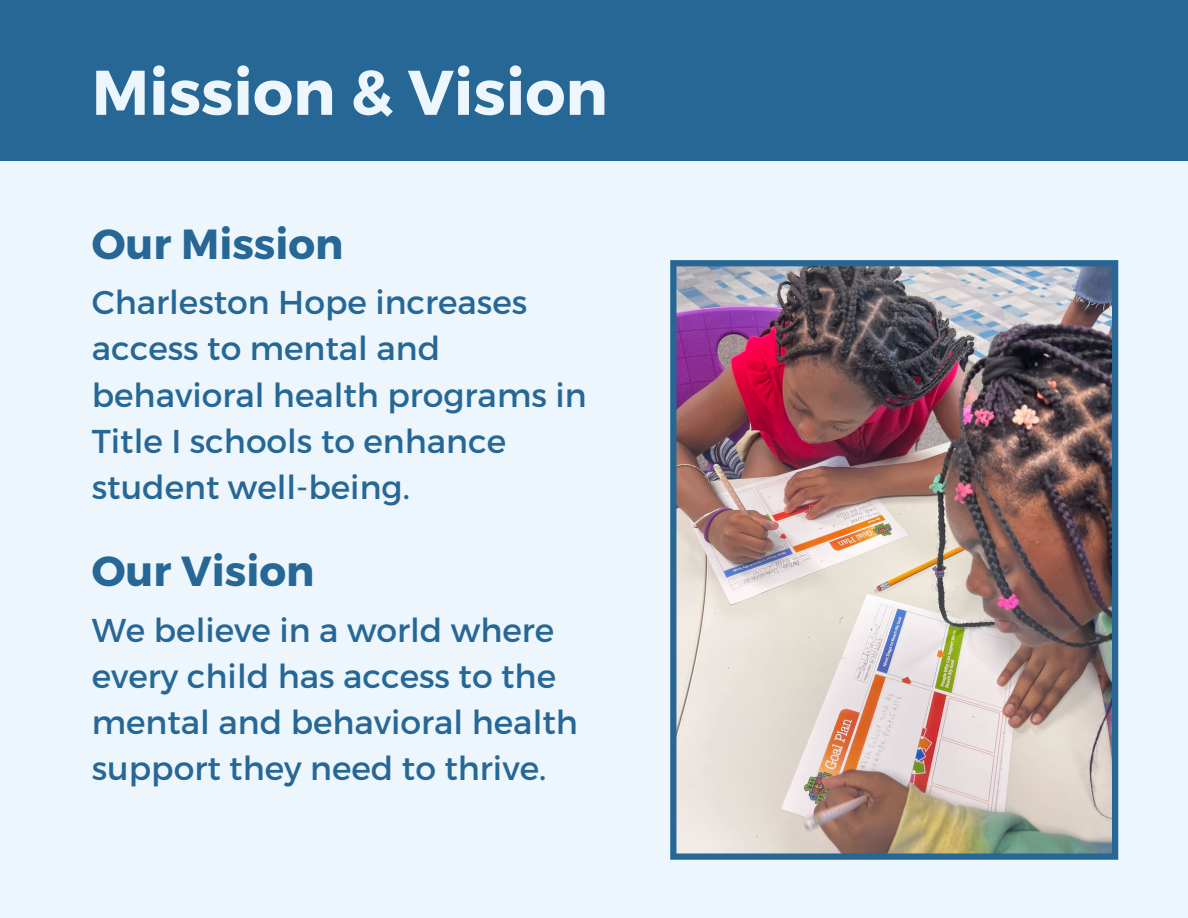
<style>
.page{position:relative;width:1188px;height:918px;background:#edf6fd}
.page>*{position:absolute;margin:0;border:0;box-sizing:border-box;transform-origin:0 0}
.t1{font:700 63px "Montserrat";color:#edf6fd}
.t2{font:700 42px "Montserrat";color:#266796}
.t3{font:33px/46.2px "Montserrat";color:#266796}
</style>
<div class="page">
<div style="left:0;top:0;width:1188px;height:161px;background:#266796"></div>
<img style="left:670px;top:260px;width:448px;height:600px">
<h2 class="t1" style="left:92px;top:51px;width:518px">Mission &amp; Vision</h2>
<h2 class="t2" style="left:92px;top:216px;width:253px">Our Mission</h2>
<p class="t3" style="left:92px;top:278px;width:496px">Charleston Hope increases access to mental and behavioral health programs in<br>Title I schools to enhance student well-being.</p>
<p class="t2" style="left:92px;top:544px;width:224px">Our Vision</p>
<p class="t3" style="left:92px;top:605px;width:488px">We believe in a world where every child has access to the mental and behavioral health support they need to thrive.</p>
</div>
